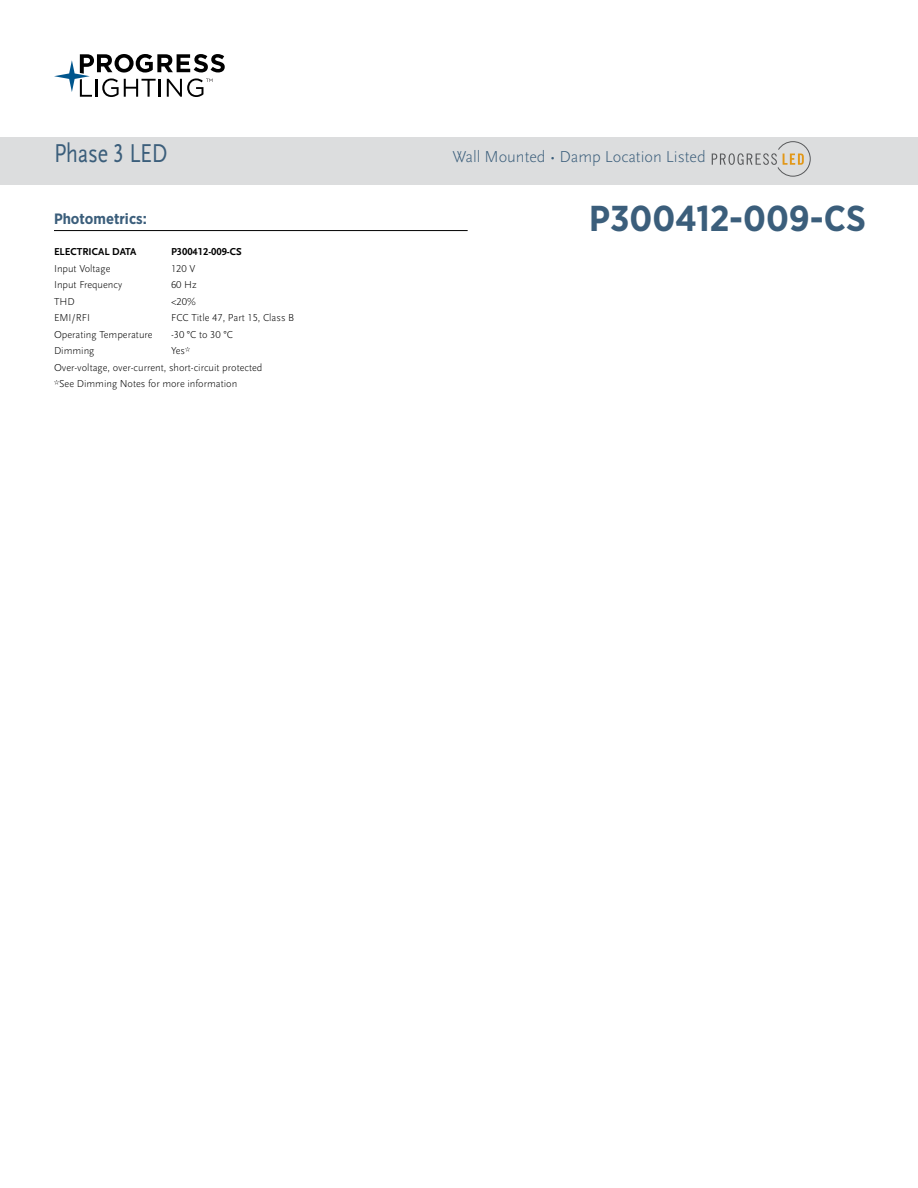
<style>
.page{position:relative;width:918px;height:1188px;background:#fff}
.page>*{position:absolute;margin:0;border:0;box-sizing:border-box;transform-origin:0 0}
.t1{font:700 36px "Gotham Narrow";color:#3b5e7b}
.t2{font:27px "Scala Sans Pro";letter-spacing:-.01em;color:#3b5e7b;scale:.82 1}
.t3{font:300 16.5px "Scala Sans Pro";color:#3b5e7b}
.t4{font:700 15px "Gotham Narrow";color:#3b5e7b}
.t5{font:300 10.5px/16.5px "Scala Sans Pro";color:#000}
.t6{font:700 10.5px "Scala Sans Pro";color:#000}
</style>
<div class="page">
<svg style="left:54px;top:54px;width:171px;height:43px"></svg>
<hr style="left:54px;top:230px;width:414px;height:1px;background:#000">
<div style="left:0;top:137px;width:918px;height:47px;background:#dcddde"></div>
<svg style="left:712px;top:142px;width:98px;height:34px"></svg>
<h2 class="t2" style="left:54px;top:137px;width:140px">Phase 3 LED</h2>
<h3 class="t3" style="left:453px;top:147px;width:255px">Wall Mounted • Damp Location Listed</h3>
<h3 class="t4" style="left:54px;top:209px;width:94px">Photometrics:</h3>
<h1 class="t1" style="left:589px;top:195px;width:278px">P300412-009-CS</h1>
<p class="t6" style="left:54px;top:246px;width:84px">ELECTRICAL DATA</p>
<p class="t6" style="left:171px;top:246px;width:72px">P300412-009-CS</p>
<p class="t5" style="left:54px;top:260px;width:58px">Input Voltage</p>
<p class="t5" style="left:171px;top:260px;width:26px">120 V</p>
<p class="t5" style="left:54px;top:277px;width:70px">Input Frequency</p>
<p class="t5" style="left:171px;top:277px;width:27px">60 Hz</p>
<p class="t5" style="left:54px;top:293px;width:22px">THD</p>
<p class="t5" style="left:171px;top:293px;width:26px">&lt;20%</p>
<p class="t5" style="left:54px;top:309px;width:38px">EMI/RFI</p>
<p class="t5" style="left:171px;top:309px;width:125px">FCC Title 47, Part 15, Class B</p>
<p class="t5" style="left:54px;top:326px;width:100px">Operating Temperature</p>
<p class="t5" style="left:171px;top:326px;width:63px">-30 °C to 30 °C</p>
<p class="t5" style="left:54px;top:342px;width:42px">Dimming</p>
<p class="t5" style="left:54px;top:342px;width:210px;text-indent:117px">Yes*<br>Over-voltage, over-current, short-circuit protected *See Dimming Notes for more information</p>
</div>
